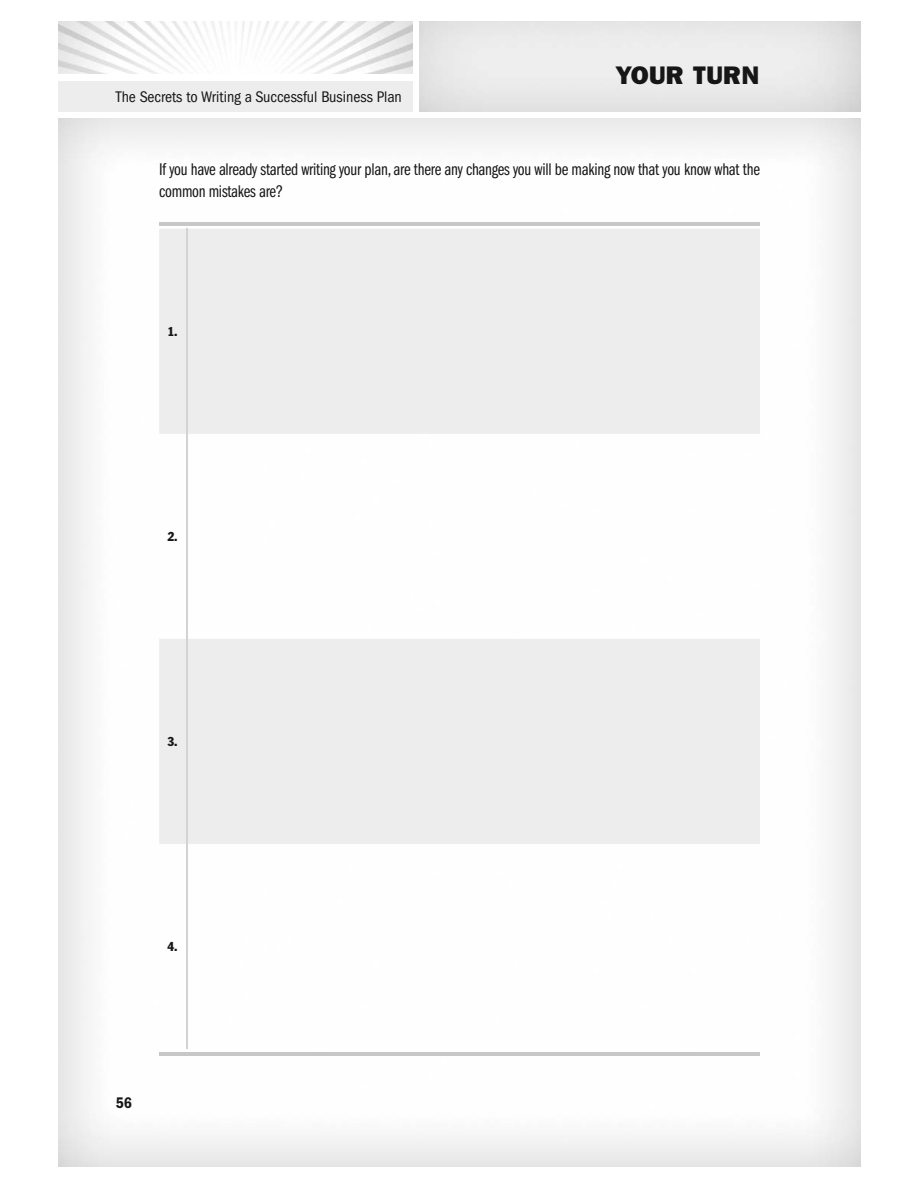
<style>
.page{position:relative;width:918px;height:1188px;background:#fff}
.page>*{position:absolute;margin:0;border:0;box-sizing:border-box;transform-origin:0 0}
.t1{font:25.5px "ITC Franklin Gothic Std Hvy";letter-spacing:.01em;color:#161616}
.t2{font:17.55px/22.2px "ITC Franklin Gothic Std Bk Cp";letter-spacing:-.015em;color:#161616}
.t3{font:condensed 15.9px "ITC Franklin Gothic Std";color:#161616}
.t4{font:15.9px "ITC Franklin Gothic Std Dm Cd";color:#161616}
.t5{font:condensed 12.75px "Franklin Gothic Std";color:#161616}
</style>
<div class="page">
<img style="left:58px;top:21px;width:355px;height:53px">
<div style="left:58px;top:81px;width:354px;height:31px;background:#ededed"></div>
<svg style="left:159px;top:229px;width:601px;height:615px;fill:#ededed"></svg>
<hr style="left:159px;top:222px;width:601px;height:4px;background:#c7c7c7">
<hr style="left:159px;top:1052px;width:601px;height:3px;background:#c7c7c7">
<hr style="left:186px;top:229px;width:2px;height:820px;background:#d3d3d3">
<p class="t3" style="left:116px;top:91px;width:288px">The Secrets to Writing a Successful Business Plan</p>
<h1 class="t1" style="left:616px;top:66px;width:145px">YOUR TURN</h1>
<p class="t2" style="left:159px;top:160px;width:602px">If you have already started writing your plan, are there any changes you will be making now that you know what the common mistakes are?</p>
<p class="t5" style="left:167px;top:325px;width:12px">1.</p>
<p class="t5" style="left:167px;top:531px;width:12px">2.</p>
<p class="t5" style="left:167px;top:736px;width:12px">3.</p>
<p class="t5" style="left:167px;top:941px;width:12px">4.</p>
<p class="t4" style="left:116px;top:1096px;width:18px">56</p>
</div>
